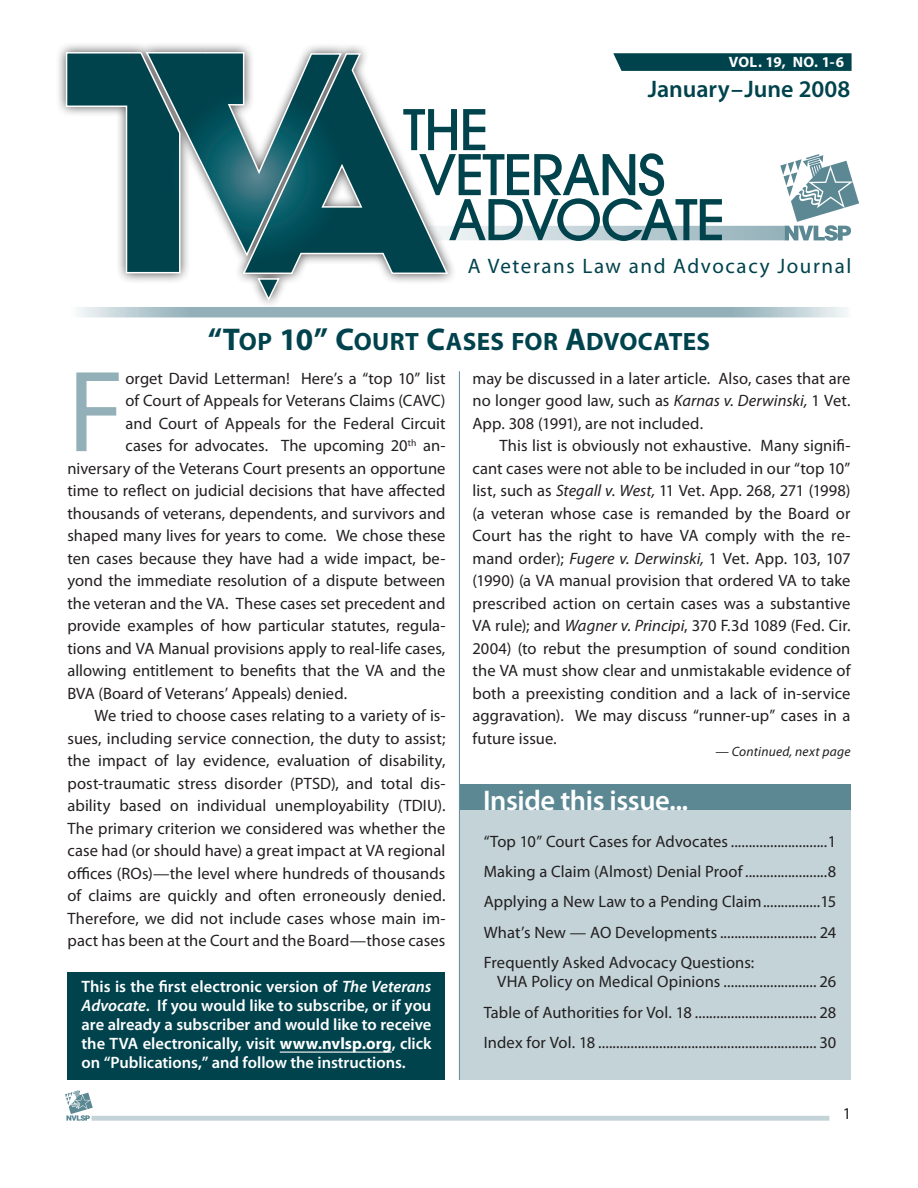
<style>
.page{position:relative;width:918px;height:1188px;background:#fff}
.page>*{position:absolute;margin:0;border:0;box-sizing:border-box;transform-origin:0 0}
.t1{font:116.7px "Myriad Pro";color:#93afb7}
.t2{font:500 55.5px "Avant Garde";letter-spacing:-.03em;color:#00434d}
.t3{font:500 55.5px "Avant Garde";letter-spacing:-.055em;color:#00434d}
.t4{font:600 28.5px "Myriad Pro";letter-spacing:-.015em;color:#fff}
.t5{font:25.2px "Myriad Pro Bold SC800";letter-spacing:.01em;color:#00434d}
.t6{font:600 24px "Myriad Pro";letter-spacing:-.005em;color:#00434d}
.t7{font:21px "Myriad Pro";letter-spacing:.075em;color:#00434d}
.t8{font:16.5px/22.5px "Myriad Pro";letter-spacing:.005em;color:#231f20;text-align:justify}
.t9{font:600 16.5px/19px "Myriad Pro";letter-spacing:-.005em;color:#fff;text-align:justify}
.t10{font:700 15px "Myriad Pro";letter-spacing:.015em;color:#fff}
.t11{font:italic 13.5px "Myriad Pro";letter-spacing:.015em;color:#231f20}
.s1{font-size:31.5px}
.s2{font-style:italic}
.s3{font-weight:700}
</style>
<div class="page">
<div style="left:92px;top:1116px;width:737px;height:5px;background:#c3d3d8"></div>
<div style="left:460px;top:784px;width:390px;height:296px;background:#c3d3d8"></div>
<div style="left:460px;top:784px;width:390px;height:26px;background:#5c8894"></div>
<svg style="left:457px;top:226px;width:323px;height:14px;background:#bdcfd5"></svg>
<div style="left:55px;top:41px;width:402px;height:268px;background:#231f20;opacity:.8"></div>
<svg style="left:65px;top:51px;width:384px;height:252px"></svg>
<svg style="left:68px;top:307px;width:780px;height:10px;background:#a1b9c1"></svg>
<svg style="left:780px;top:154px;width:79px;height:87px"></svg>
<hr style="left:459px;top:371px;width:1px;height:709px;background:#5c8894">
<svg style="left:613px;top:53px;width:239px;height:18px;background:#094a53"></svg>
<svg style="left:65px;top:1090px;width:28px;height:31px"></svg>
<div style="left:68px;top:972px;width:378px;height:108px;background:#00434d"></div>
<hr style="left:280px;top:1052px;width:112px;height:1px;background:#fff">
<p class="t10" style="left:729px;top:52px;width:117px">VOL. 19, NO. 1-6</p>
<h3 class="t6" style="left:648px;top:74px;width:204px">January – June 2008</h3>
<h2 class="t2" style="left:403px;top:96px;width:87px">THE</h2>
<h2 class="t2" style="left:419px;top:141px;width:248px">VETERANS</h2>
<h2 class="t3" style="left:448px;top:186px;width:278px">ADVOCATE</h2>
<p class="t7" style="left:468px;top:253px;width:385px">A Veterans Law and Advocacy Journal</p>
<h3 class="t5" style="left:208px;top:325px;width:504px"><span class="s1">“T</span>OP <span class="s1">10” C</span>OURT <span class="s1">C</span>ASES FOR <span class="s1">A</span>DVOCATES</h3>
<p class="t8" style="left:472px;top:367px;width:380px">may be discussed in a later article. Also, cases that are no longer good law, such as <span class="s2">Karnas v. Derwinski,</span> 1 Vet.<br>App. 308 (1991), are not included.</p>
<p class="t8" style="left:472px;top:434px;width:380px;text-indent:27px">This list is obviously not exhaustive. Many signifi&shy;cant cases were not able to be included in our “top 10” list, such as <span class="s2">Stegall v. West,</span> 11 Vet. App. 268, 271 (1998) (a veteran whose case is remanded by the Board or Court has the right to have VA comply with the re&shy;mand order); <span class="s2">Fugere v. Derwinski,</span> 1 Vet. App. 103, 107 (1990) (a VA manual provision that ordered VA to take prescribed action on certain cases was a substantive VA rule); and <span class="s2">Wagner v. Principi</span>, 370 F.3d 1089 (Fed. Cir.<br>2004) (to rebut the presumption of sound condition the VA must show clear and unmistakable evidence of both a preexisting condition and a lack of in-service aggravation). We may discuss “runner-up” cases in a future issue<span class="s2">.</span></p>
<h1 class="t1" style="left:68px;top:340px;width:58px">F</h1>
<p class="t8" style="left:126px;top:367px;width:322px">orget David Letterman! Here’s a “top 10” list</p>
<p class="t8" style="left:126px;top:389px;width:321px">of Court of Appeals for Veterans Claims (CAVC)</p>
<p class="t8" style="left:126px;top:412px;width:321px">and Court of Appeals for the Federal Circuit</p>
<p class="t8" style="left:126px;top:434px;width:321px">cases for advocates. The upcoming 20<sup>th</sup> an-</p>
<p class="t8" style="left:67px;top:457px;width:379px">niversary of the Veterans Court presents an opportune</p>
<p class="t8" style="left:67px;top:479px;width:379px">time to reflect on judicial decisions that have affected</p>
<p class="t8" style="left:67px;top:502px;width:380px">thousands of veterans, dependents, and survivors and</p>
<p class="t8" style="left:67px;top:524px;width:379px">shaped many lives for years to come. We chose these</p>
<p class="t8" style="left:67px;top:547px;width:379px">ten cases because they have had a wide impact, be-</p>
<p class="t8" style="left:67px;top:569px;width:379px">yond the immediate resolution of a dispute between</p>
<p class="t8" style="left:67px;top:592px;width:379px">the veteran and the VA. These cases set precedent and</p>
<p class="t8" style="left:67px;top:614px;width:379px">provide examples of how particular statutes, regula-</p>
<p class="t8" style="left:67px;top:637px;width:379px">tions and VA Manual provisions apply to real-life cases,</p>
<p class="t8" style="left:67px;top:659px;width:379px">allowing entitlement to benefits that the VA and the</p>
<p class="t8" style="left:67px;top:682px;width:281px">BVA (Board of Veterans’ Appeals) denied.</p>
<p class="t8" style="left:94px;top:704px;width:353px">We tried to choose cases relating to a variety of is-</p>
<p class="t8" style="left:67px;top:727px;width:379px">sues, including service connection, the duty to assist;</p>
<p class="t8" style="left:67px;top:749px;width:379px">the impact of lay evidence, evaluation of disability,</p>
<p class="t8" style="left:67px;top:772px;width:379px">post-traumatic stress disorder (PTSD), and total dis-</p>
<p class="t8" style="left:67px;top:794px;width:379px">ability based on individual unemployability (TDIU).</p>
<p class="t8" style="left:67px;top:817px;width:379px">The primary criterion we considered was whether the</p>
<p class="t8" style="left:67px;top:839px;width:379px">case had (or should have) a great impact at VA regional</p>
<p class="t8" style="left:67px;top:862px;width:379px">offices (ROs)—the level where hundreds of thousands</p>
<p class="t8" style="left:67px;top:884px;width:380px">of claims are quickly and often erroneously denied.</p>
<p class="t8" style="left:67px;top:907px;width:379px">Therefore, we did not include cases whose main im-</p>
<p class="t8" style="left:67px;top:929px;width:380px">pact has been at the Court and the Board—those cases</p>
<p class="t11" style="left:716px;top:743px;width:136px">— Continued, next page</p>
<h3 class="t4" style="left:483px;top:782px;width:207px">Inside this issue...</h3>
<p class="t8" style="left:484px;top:826px;width:354px;line-height:30.3px">“Top 10” Court Cases for Advocates ...........................1<br>Making a Claim (Almost) Denial Proof .......................8<br>Applying a New Law to a Pending Claim................15<br>What’s New — AO Developments........................... 24<br>Frequently Asked Advocacy Questions:</p>
<p class="t8" style="left:484px;top:966px;width:354px;line-height:30.3px;text-indent:13px">VHA Policy on Medical Opinions .......................... 26<br>Table of Authorities for Vol. 18 .................................. 28<br>Index for Vol. 18 ............................................................. 30</p>
<p class="t9" style="left:82px;top:976px;width:351px">This is the first electronic version of <span class="s2">The Veterans Advocate</span>. If you would like to subscribe, or if you are already a subscriber and would like to receive the TVA electronically, visit <span class="s3">www.nvlsp.org</span>, click on “Publications,” and follow the instructions.</p>
<p class="t8" style="left:843px;top:1102px;width:10px">1</p>
</div>
